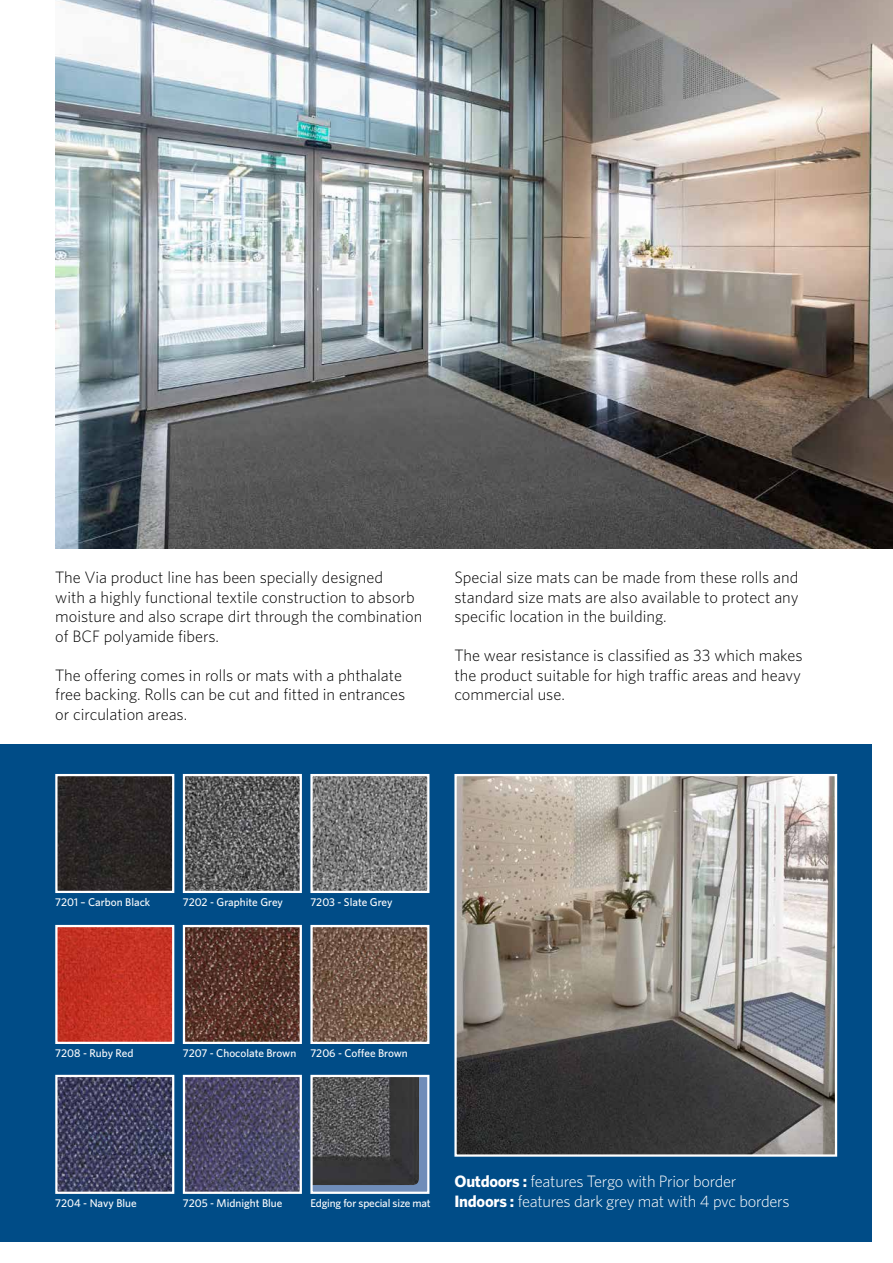
<style>
.page{position:relative;width:893px;height:1263px;background:#fff}
.page>*{position:absolute;margin:0;border:0;box-sizing:border-box;transform-origin:0 0}
.t1{font:300 16.5px/19.5px "Whitney";color:#000}
.t2{font:300 16.5px/19.8px "Whitney";letter-spacing:-.015em;color:#fff}
.t3{font:500 11.25px "Whitney";color:#fff}
.s1{font-weight:700}
</style>
<div class="page">
<div style="left:0;top:744px;width:872px;height:498px;background:#004c87"></div>
<img style="left:56px;top:0;width:837px;height:549px">
<img style="left:457px;top:777px;width:377px;height:377px">
<div style="left:454px;top:774px;width:383px;height:383px;border:2px solid #fff"></div>
<img style="left:58px;top:777px;width:113px;height:113px">
<div style="left:55px;top:774px;width:119px;height:119px;border:2px solid #fff"></div>
<img style="left:58px;top:928px;width:113px;height:113px">
<div style="left:55px;top:925px;width:119px;height:119px;border:2px solid #fff"></div>
<img style="left:58px;top:1078px;width:113px;height:113px">
<div style="left:55px;top:1075px;width:119px;height:119px;border:2px solid #fff"></div>
<img style="left:186px;top:777px;width:113px;height:113px">
<div style="left:183px;top:774px;width:119px;height:119px;border:2px solid #fff"></div>
<img style="left:186px;top:928px;width:113px;height:113px">
<div style="left:183px;top:925px;width:119px;height:119px;border:2px solid #fff"></div>
<img style="left:186px;top:1078px;width:113px;height:113px">
<div style="left:183px;top:1075px;width:119px;height:119px;border:2px solid #fff"></div>
<img style="left:313px;top:777px;width:113px;height:113px">
<div style="left:310px;top:774px;width:119px;height:119px;border:2px solid #fff"></div>
<img style="left:313px;top:928px;width:113px;height:113px">
<div style="left:310px;top:925px;width:119px;height:119px;border:2px solid #fff"></div>
<div style="left:312px;top:1076px;width:116px;height:117px;background:#6f8db9"></div>
<img style="left:313px;top:1078px;width:106px;height:107px">
<div style="left:310px;top:1075px;width:119px;height:119px;border:2px solid #fff"></div>
<p class="t1" style="left:55px;top:567px;width:368px">The Via product line has been specially designed<br>with a highly functional textile construction to absorb moisture and also scrape dirt through the combination of BCF polyamide fibers.</p>
<p class="t1" style="left:55px;top:664px;width:351px">The offering comes in rolls or mats with a phthalate free backing. Rolls can be cut and fitted in entrances or circulation areas.</p>
<p class="t1" style="left:454px;top:567px;width:346px;text-align:justify">Special size mats can be made from these rolls and standard size mats are also available to protect any specific location in the building.</p>
<p class="t1" style="left:454px;top:645px;width:350px;text-align:justify">The wear resistance is classified as 33 which makes the product suitable for high traffic areas and heavy commercial use.</p>
<p class="t3" style="left:55px;top:895px;width:97px">7201 – Carbon Black</p>
<p class="t3" style="left:183px;top:895px;width:102px">7202 - Graphite Grey</p>
<p class="t3" style="left:310px;top:895px;width:84px">7203 - Slate Grey</p>
<p class="t3" style="left:55px;top:1046px;width:80px">7208 - Ruby Red</p>
<p class="t3" style="left:55px;top:1196px;width:83px">7204 - Navy Blue</p>
<p class="t3" style="left:183px;top:1046px;width:115px">7207 - Chocolate Brown</p>
<p class="t3" style="left:310px;top:1046px;width:99px">7206 - Coffee Brown</p>
<p class="t3" style="left:183px;top:1196px;width:101px">7205 - Midnight Blue</p>
<p class="t3" style="left:310px;top:1196px;width:122px">Edging for special size mat</p>
<p class="t2" style="left:454px;top:1171px;width:337px"><span class="s1">Outdoors :</span> features Tergo with Prior border<br><span class="s1">Indoors :</span> features dark grey mat with 4 pvc borders</p>
</div>
